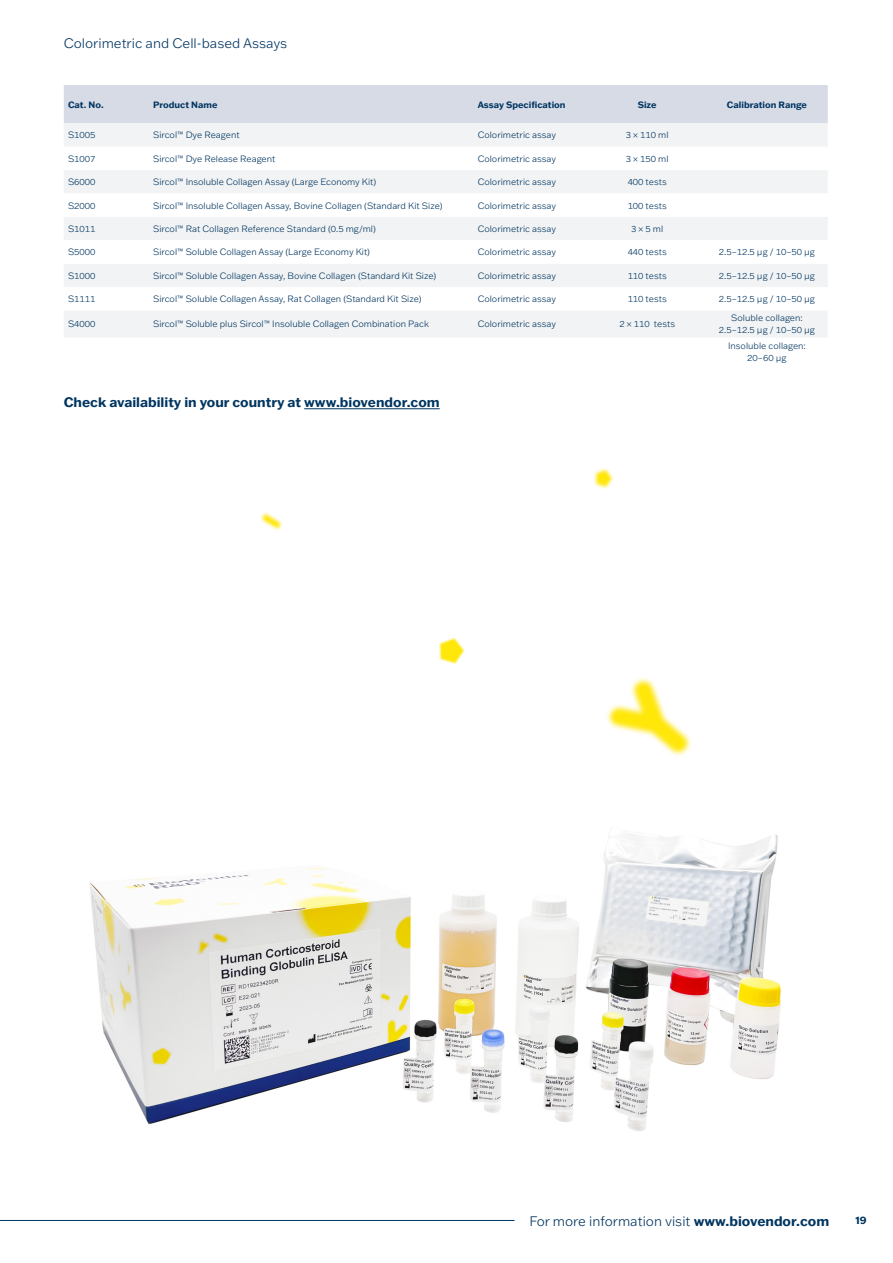
<style>
.page{position:relative;width:893px;height:1263px;background:#fff}
.page>*{position:absolute;margin:0;border:0;box-sizing:border-box;transform-origin:0 0}
.t1{font:300 13.5px "Franklin Gothic ATF";color:#003560}
.t2{font:700 13.5px "Franklin Gothic ATF";color:#003560}
.t3{font:700 10.5px "Franklin Gothic ATF";color:#003560}
.Tabulka___body_2{font:300 9px/12px "Franklin Gothic ATF";color:#003560;text-align:center}
.Tabulka___záhlaví_2{font:700 9px "Franklin Gothic ATF";color:#003560}
.Tabulka___obsah{font:300 9px "Franklin Gothic ATF";color:#003560}
.s1{font-weight:700}
</style>
<div class="page">
<hr style="left:0;top:1220px;width:514px;height:1px;background:#003560">
<img style="left:90px;top:834px;width:691px;height:297px">
<div style="left:64px;top:85px;width:764px;height:38px;background:#d7dbe6"></div>
<div style="left:64px;top:123px;width:764px;height:23px;background:#f2f3f4"></div>
<svg style="left:64px;top:170px;width:764px;height:167px;fill:#f2f3f4"></svg>
<hr style="left:304px;top:408px;width:136px;height:1px;background:#003560">
<svg style="left:594px;top:468px;width:20px;height:21px"></svg>
<svg style="left:596px;top:471px;width:15px;height:15px"></svg>
<svg style="left:439px;top:637px;width:26px;height:27px"></svg>
<svg style="left:441px;top:639px;width:22px;height:23px"></svg>
<svg style="left:260px;top:512px;width:23px;height:18px"></svg>
<svg style="left:263px;top:514px;width:17px;height:14px"></svg>
<svg style="left:607px;top:678px;width:84px;height:78px"></svg>
<svg style="left:610px;top:680px;width:78px;height:72px"></svg>
<h4 class="t1" style="left:64px;top:35px;width:225px">Colorimetric and Cell-based Assays</h4>
<p class="Tabulka___záhlaví_2" style="left:68px;top:98px;width:37px">Cat. No.</p>
<p class="Tabulka___záhlaví_2" style="left:153px;top:98px;width:66px">Product Name</p>
<p class="Tabulka___záhlaví_2" style="left:478px;top:98px;width:89px">Assay Specification</p>
<p class="Tabulka___záhlaví_2" style="left:638px;top:98px;width:20px">Size</p>
<p class="Tabulka___záhlaví_2" style="left:727px;top:98px;width:82px">Calibration Range</p>
<p class="Tabulka___obsah" style="left:68px;top:129px;width:29px">S1005</p>
<p class="Tabulka___body_2" style="left:153px;top:129px;width:88px">Sircol™ Dye Reagent</p>
<p class="Tabulka___body_2" style="left:478px;top:129px;width:80px">Colorimetric assay</p>
<p class="Tabulka___body_2" style="left:626px;top:129px;width:44px">3 × 110 ml</p>
<p class="Tabulka___obsah" style="left:68px;top:153px;width:29px">S1007</p>
<p class="Tabulka___body_2" style="left:153px;top:152px;width:124px">Sircol™ Dye Release Reagent</p>
<p class="Tabulka___body_2" style="left:478px;top:152px;width:80px">Colorimetric assay</p>
<p class="Tabulka___body_2" style="left:626px;top:152px;width:44px">3 × 150 ml</p>
<p class="Tabulka___obsah" style="left:68px;top:176px;width:29px">S6000</p>
<p class="Tabulka___body_2" style="left:153px;top:176px;width:225px">Sircol™ Insoluble Collagen Assay (Large Economy Kit)</p>
<p class="Tabulka___body_2" style="left:478px;top:176px;width:80px">Colorimetric assay</p>
<p class="Tabulka___body_2" style="left:628px;top:176px;width:41px">400 tests</p>
<p class="Tabulka___obsah" style="left:68px;top:199px;width:29px">S2000</p>
<p class="Tabulka___body_2" style="left:153px;top:199px;width:291px">Sircol™ Insoluble Collagen Assay, Bovine Collagen (Standard Kit Size)</p>
<p class="Tabulka___body_2" style="left:478px;top:199px;width:80px">Colorimetric assay</p>
<p class="Tabulka___body_2" style="left:628px;top:199px;width:41px">100 tests</p>
<p class="Tabulka___obsah" style="left:68px;top:223px;width:29px">S1011</p>
<p class="Tabulka___body_2" style="left:153px;top:222px;width:224px">Sircol™ Rat Collagen Reference Standard (0.5 mg/ml)</p>
<p class="Tabulka___body_2" style="left:478px;top:222px;width:80px">Colorimetric assay</p>
<p class="Tabulka___body_2" style="left:631px;top:222px;width:34px">3 × 5 ml</p>
<p class="Tabulka___obsah" style="left:68px;top:246px;width:29px">S5000</p>
<p class="Tabulka___body_2" style="left:153px;top:246px;width:218px">Sircol™ Soluble Collagen Assay (Large Economy Kit)</p>
<p class="Tabulka___body_2" style="left:478px;top:246px;width:80px">Colorimetric assay</p>
<p class="Tabulka___body_2" style="left:628px;top:246px;width:41px">440 tests</p>
<p class="Tabulka___body_2" style="left:719px;top:246px;width:98px">2.5–12.5 μg / 10–50 μg</p>
<p class="Tabulka___obsah" style="left:68px;top:270px;width:29px">S1000</p>
<p class="Tabulka___body_2" style="left:153px;top:269px;width:285px">Sircol™ Soluble Collagen Assay, Bovine Collagen (Standard Kit Size)</p>
<p class="Tabulka___body_2" style="left:478px;top:269px;width:80px">Colorimetric assay</p>
<p class="Tabulka___body_2" style="left:628px;top:269px;width:41px">110 tests</p>
<p class="Tabulka___body_2" style="left:719px;top:269px;width:98px">2.5–12.5 μg / 10–50 μg</p>
<p class="Tabulka___obsah" style="left:68px;top:293px;width:29px">S1111</p>
<p class="Tabulka___body_2" style="left:153px;top:293px;width:270px">Sircol™ Soluble Collagen Assay, Rat Collagen (Standard Kit Size)</p>
<p class="Tabulka___body_2" style="left:478px;top:293px;width:80px">Colorimetric assay</p>
<p class="Tabulka___body_2" style="left:628px;top:293px;width:41px">110 tests</p>
<p class="Tabulka___body_2" style="left:719px;top:293px;width:98px">2.5–12.5 μg / 10–50 μg</p>
<p class="Tabulka___obsah" style="left:68px;top:318px;width:29px">S4000</p>
<p class="Tabulka___body_2" style="left:153px;top:318px;width:277px">Sircol™ Soluble plus Sircol™ Insoluble Collagen Combination Pack</p>
<p class="Tabulka___body_2" style="left:478px;top:318px;width:80px">Colorimetric assay</p>
<p class="Tabulka___body_2" style="left:619px;top:318px;width:57px">2 × 110 tests</p>
<p class="Tabulka___body_2" style="left:719px;top:312px;width:98px">Soluble collagen:<br>2.5–12.5 μg / 10–50 μg</p>
<p class="Tabulka___body_2" style="left:728px;top:339px;width:79px">Insoluble collagen:<br>20–60 μg</p>
<h4 class="t2" style="left:64px;top:393px;width:377px">Check availability in your country at www.biovendor.com</h4>
<h4 class="t1" style="left:529px;top:1212px;width:301px">For more information visit <span class="s1">www.biovendor.com</span></h4>
<p class="t3" style="left:855px;top:1213px;width:13px">19</p>
</div>
